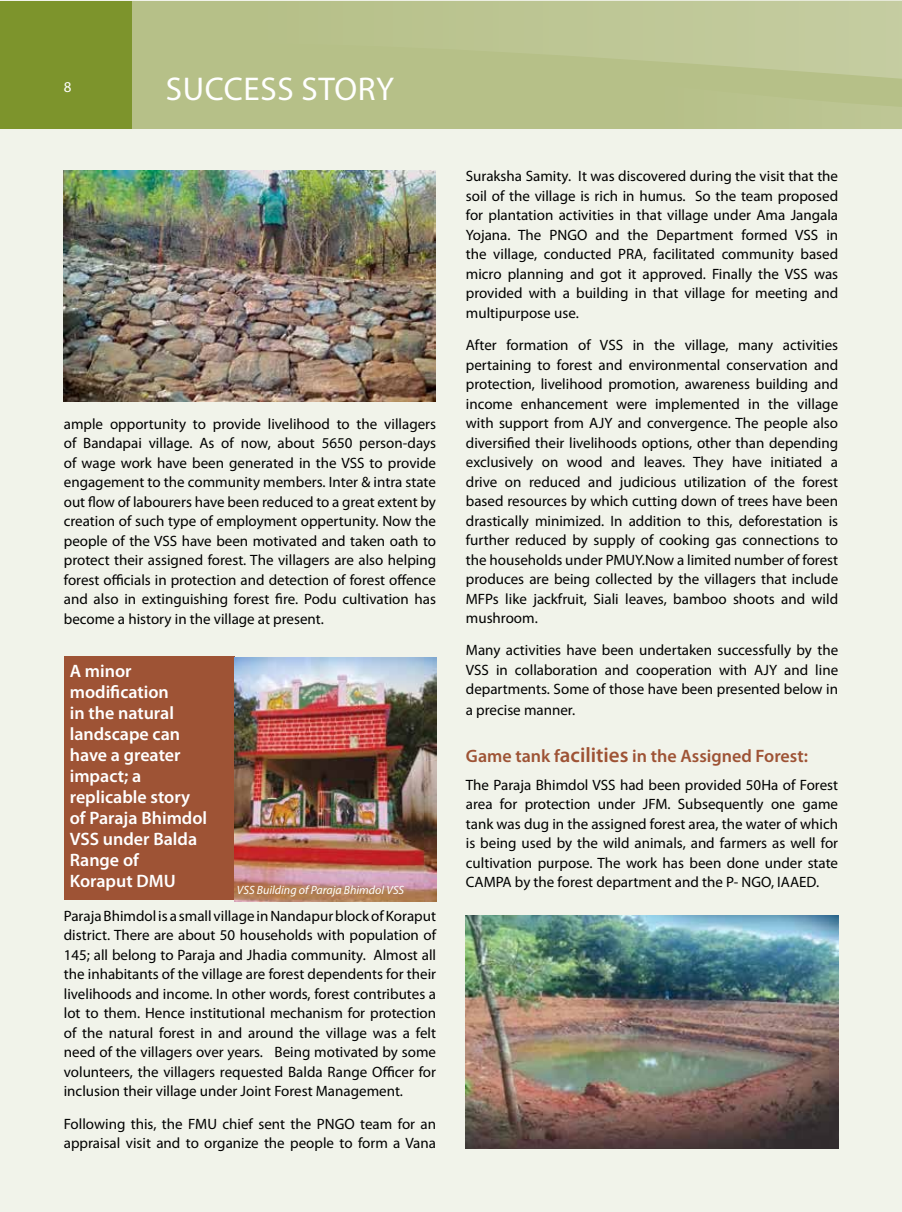
<style>
.page{position:relative;width:902px;height:1212px;background:#fff}
.page>*{position:absolute;margin:0;border:0;box-sizing:border-box;transform-origin:0 0}
.t1{font:33px "Myriad Pro";color:#fff}
.t2{font:600 18px/21px "Myriad Pro";color:#fff}
.t3{font:600 18px "Myriad Pro";color:#9e5335}
.t4{font:15px/19.5px "Myriad Pro";color:#000;text-align:justify}
.t5{font:15px "Myriad Pro";color:#fff}
.t6{font:italic 12px "Myriad Pro";color:#fff}
.s1{font-size:21px}
</style>
<div class="page">
<div style="left:0;top:0;width:901px;height:1212px;background:#f1f3ea"></div>
<svg style="left:132px;top:0;width:769px;height:89px"></svg>
<div style="left:1px;top:1px;width:131px;height:127px;background:#7d942c"></div>
<svg style="left:134px;top:2px;width:767px;height:127px;fill:#b6c088"></svg>
<img style="left:64px;top:170px;width:371px;height:232px">
<div style="left:64px;top:657px;width:171px;height:243px;background:#9e5335"></div>
<img style="left:235px;top:657px;width:201px;height:244px">
<img style="left:466px;top:915px;width:372px;height:233px">
<p class="t5" style="left:64px;top:78px;width:9px">8</p>
<h1 class="t1" style="left:166px;top:69px;width:36px">Success</h1>
<h1 class="t1" style="left:301px;top:69px;width:37px">Story</h1>
<p class="t4" style="left:64px;top:414px;width:374px">ample opportunity to provide livelihood to the villagers of Bandapai village. As of now, about 5650 person-days of wage work have been generated in the VSS to provide engagement to the community members. Inter &amp; intra state out flow of labourers have been reduced to a great extent by creation of such type of employment oppertunity. Now the people of the VSS have been motivated and taken oath to protect their assigned forest. The villagers are also helping forest officials in protection and detection of forest offence and also in extinguishing forest fire. Podu cultivation has become a history in the village at present.</p>
<p class="t2" style="left:70px;top:660px;width:139px">A minor modification<br>in the natural landscape can have a greater impact; a replicable story of Paraja Bhimdol<br>VSS under Balda<br>Range of<br>Koraput DMU</p>
<p class="t6" style="left:237px;top:882px;width:169px">VSS Building of Paraja Bhimdol VSS</p>
<p class="t4" style="left:64px;top:906px;width:374px">Paraja Bhimdol is a small village in Nandapur block of Koraput district. There are about 50 households with population of 145; all belong to Paraja and Jhadia community. Almost all the inhabitants of the village are forest dependents for their livelihoods and income. In other words, forest contributes a lot to them. Hence institutional mechanism for protection of the natural forest in and around the village was a felt need of the villagers over years. Being motivated by some volunteers, the villagers requested Balda Range Officer for inclusion their village under Joint Forest Management.</p>
<p class="t4" style="left:64px;top:1114px;width:374px">Following this, the FMU chief sent the PNGO team for an appraisal visit and to organize the people to form a Vana</p>
<p class="t4" style="left:466px;top:166px;width:374px">Suraksha Samity. It was discovered during the visit that the soil of the village is rich in humus. So the team proposed for plantation activities in that village under Ama Jangala Yojana. The PNGO and the Department formed VSS in the village, conducted PRA, facilitated community based micro planning and got it approved. Finally the VSS was provided with a building in that village for meeting and multipurpose use.</p>
<p class="t4" style="left:466px;top:335px;width:374px">After formation of VSS in the village, many activities pertaining to forest and environmental conservation and protection, livelihood promotion, awareness building and income enhancement were implemented in the village with support from AJY and convergence. The people also diversified their livelihoods options, other than depending exclusively on wood and leaves. They have initiated a drive on reduced and judicious utilization of the forest based resources by which cutting down of trees have been drastically minimized. In addition to this, deforestation is further reduced by supply of cooking gas connections to the households under PMUY.Now a limited number of forest produces are being collected by the villagers that include MFPs like jackfruit, Siali leaves, bamboo shoots and wild mushroom.</p>
<p class="t4" style="left:466px;top:640px;width:374px">Many activities have been undertaken successfully by the VSS in collaboration and cooperation with AJY and line departments. Some of those have been presented below in</p>
<p class="t4" style="left:466px;top:700px;width:111px">a precise manner.</p>
<p class="t3" style="left:466px;top:744px;width:343px">Game tank f<span class="s1">acilities</span> in the Assigned Forest:</p>
<p class="t4" style="left:466px;top:775px;width:374px">The Paraja Bhimdol VSS had been provided 50Ha of Forest area for protection under JFM. Subsequently one game tank was dug in the assigned forest area, the water of which is being used by the wild animals, and farmers as well for cultivation purpose. The work has been done under state CAMPA by the forest department and the P- NGO, IAAED.</p>
</div>
